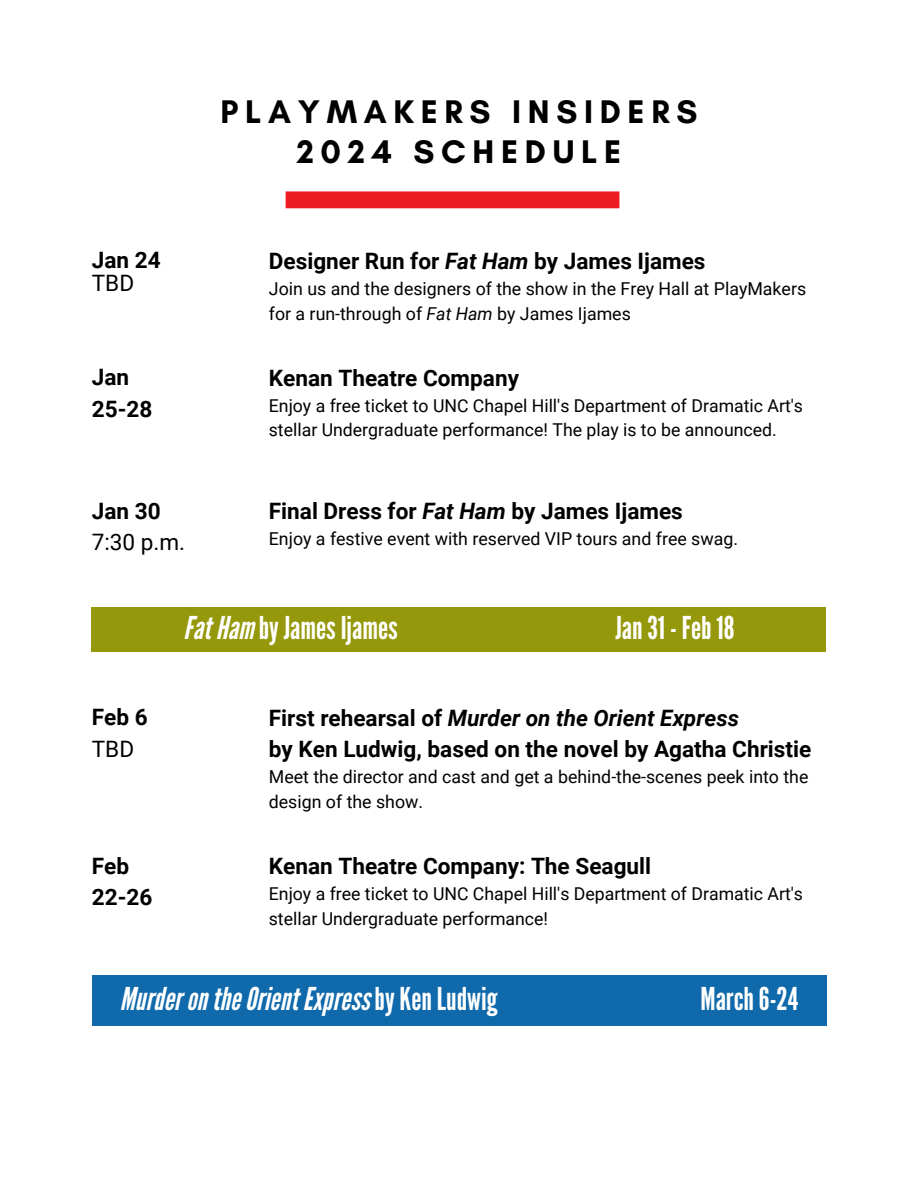
<style>
.page{position:relative;width:918px;height:1188px;background:#fff}
.page>*{position:absolute;margin:0;border:0;box-sizing:border-box;transform-origin:0 0}
.t1{font:700 33.3px/39.8px "Glacial Indifference";letter-spacing:.2em;color:#000;text-align:center}
.t2{font:31.35px "League Gothic";color:#fff}
.t3{font:italic 31.35px "League Gothic";color:#fff}
.t4{font:700 22.65px/31.5px "Roboto";color:#000}
.t5{font:22.65px "Roboto";color:#000}
.t6{font:17.85px/24.8px "Roboto";color:#000}
.t7{font:17.7px/24.8px "Roboto";color:#000}
.s1{font-style:italic}
.s2{font-style:normal}
</style>
<div class="page">
<div style="left:286px;top:191px;width:333px;height:17px;background:#ee1c25"></div>
<div style="left:92px;top:607px;width:734px;height:45px;background:#94980a"></div>
<div style="left:92px;top:975px;width:734px;height:50px;background:#1069aa"></div>
<p class="t4" style="left:92px;top:243px;width:70px">Jan 24</p>
<p class="t5" style="left:92px;top:267px;width:44px">TBD</p>
<p class="t4" style="left:92px;top:361px;width:62px">Jan<br>25-28</p>
<p class="t4" style="left:92px;top:494px;width:70px">Jan 30</p>
<p class="t5" style="left:92px;top:526px;width:95px">7:30 p.m.</p>
<h1 class="t1" style="left:221px;top:92px;width:478px">PLAYMAKERS INSIDERS<br>2024 SCHEDULE</h1>
<p class="t4" style="left:269px;top:244px;width:438px">Designer Run for <span class="s1">Fat Ham</span> by James Ijames</p>
<p class="t6" style="left:269px;top:275px;width:539px">Join us and the designers of the show in the Frey Hall at PlayMakers for a run-through of <span class="s1">Fat Ham</span> by James Ijames</p>
<p class="t4" style="left:269px;top:361px;width:252px">Kenan Theatre Company</p>
<p class="t7" style="left:269px;top:392px;width:536px">Enjoy a free ticket to UNC Chapel Hill's Department of Dramatic Art's stellar Undergraduate performance! The play is to be announced.</p>
<p class="t4" style="left:269px;top:495px;width:415px">Final Dress for <span class="s1">Fat Ham</span> by James Ijames</p>
<p class="t6" style="left:269px;top:526px;width:471px">Enjoy a festive event with reserved VIP tours and free swag.</p>
<p class="t4" style="left:92px;top:700px;width:57px">Feb 6</p>
<p class="t5" style="left:92px;top:733px;width:44px">TBD</p>
<p class="t4" style="left:92px;top:849px;width:62px">Feb<br>22-26</p>
<h2 class="t2" style="left:183px;top:609px;width:216px"><span class="s1">Fat Ham</span> by James Ijames</h2>
<h2 class="t2" style="left:615px;top:609px;width:121px">Jan 31 - Feb 18</h2>
<p class="t4" style="left:269px;top:701px;width:544px">First rehearsal of <span class="s1">Murder on the Orient Express<br></span>by Ken Ludwig, based on the novel by Agatha Christie</p>
<p class="t6" style="left:269px;top:764px;width:541px">Meet the director and cast and get a behind-the-scenes peek into the design of the show.</p>
<p class="t4" style="left:269px;top:849px;width:384px">Kenan Theatre Company: The Seagull</p>
<p class="t7" style="left:269px;top:881px;width:536px">Enjoy a free ticket to UNC Chapel Hill's Department of Dramatic Art's stellar Undergraduate performance!</p>
<h2 class="t3" style="left:120px;top:980px;width:379px">Murder on the Orient Express <span class="s2">by Ken Ludwig</span></h2>
<h2 class="t2" style="left:701px;top:980px;width:99px">March 6-24</h2>
</div>
